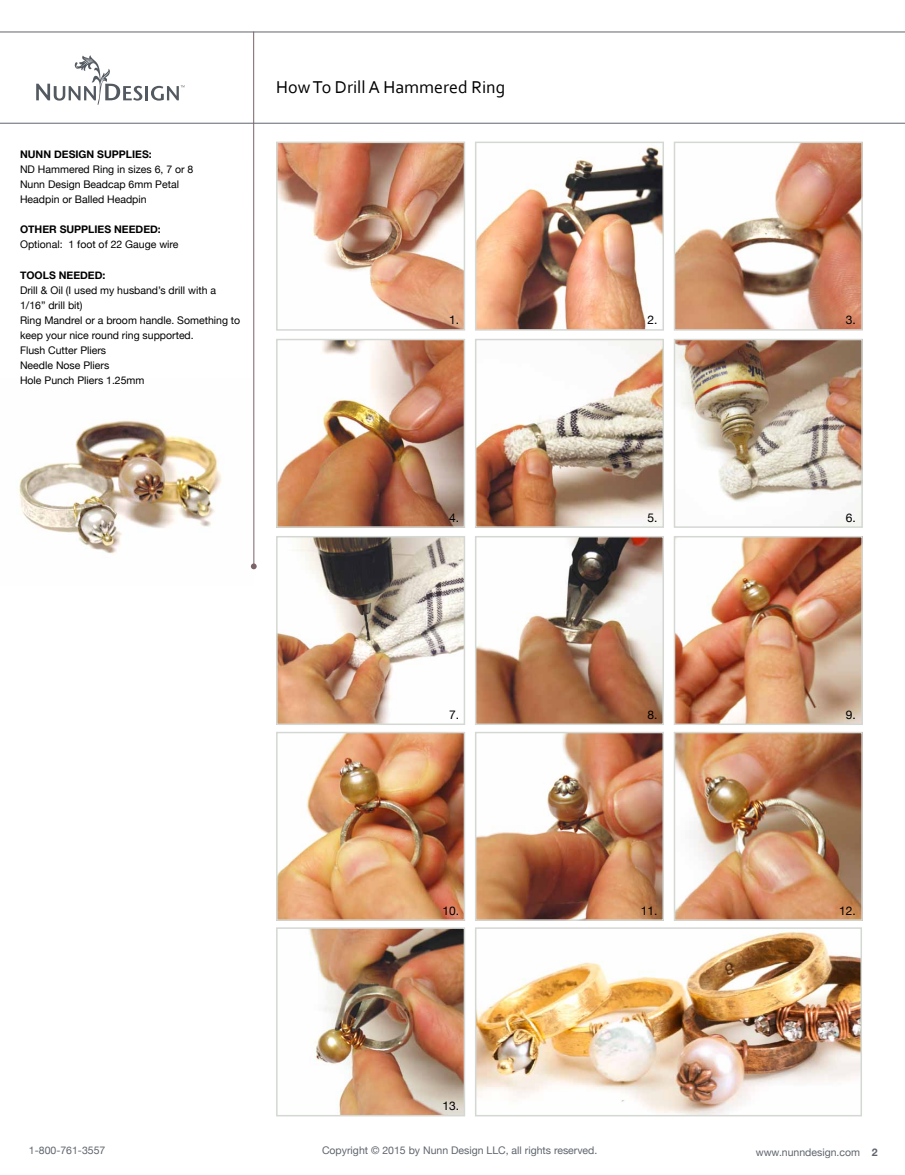
<style>
.page{position:relative;width:905px;height:1175px;background:#fff}
.page>*{position:absolute;margin:0;border:0;box-sizing:border-box;transform-origin:0 0}
.t1{font:18px "Corbel";color:#000}
.t2{font:12px "Helvetica Neue";color:#000}
.t3{font:10.5px/15px "Helvetica Neue";color:#000}
.t4{font:10.5px "Helvetica Neue";color:#5f656d}
.t5{font:700 10.5px "Helvetica Neue";color:#000}
.s1{font-weight:700}
</style>
<div class="page">
<img style="left:18px;top:420px;width:233px;height:147px">
<hr style="left:0;top:32px;width:904px;height:1px;background:#5f656d">
<hr style="left:0;top:123px;width:904px;height:1px;background:#5f656d">
<svg style="left:36px;top:55px;width:106px;height:50px"></svg>
<hr style="left:145px;top:86px;width:3px;height:14px;background:#525960">
<svg style="left:151px;top:85px;width:34px;height:16px"></svg>
<hr style="left:253px;top:32px;width:1px;height:533px;background:#7b6368">
<svg style="left:251px;top:563px;width:6px;height:6px"></svg>
<img style="left:279px;top:145px;width:183px;height:183px">
<div style="left:276px;top:142px;width:189px;height:189px;border:2px solid #d4d8d3"></div>
<img style="left:279px;top:342px;width:183px;height:183px">
<div style="left:276px;top:339px;width:189px;height:189px;border:2px solid #d4d8d3"></div>
<img style="left:279px;top:539px;width:183px;height:183px">
<div style="left:276px;top:536px;width:189px;height:189px;border:2px solid #d4d8d3"></div>
<img style="left:478px;top:147px;width:183px;height:181px">
<div style="left:475px;top:142px;width:189px;height:189px;border:2px solid #d4d8d3"></div>
<img style="left:478px;top:342px;width:183px;height:183px">
<div style="left:475px;top:339px;width:189px;height:189px;border:2px solid #d4d8d3"></div>
<img style="left:478px;top:539px;width:183px;height:183px">
<div style="left:475px;top:536px;width:189px;height:189px;border:2px solid #d4d8d3"></div>
<img style="left:676px;top:145px;width:183px;height:183px">
<div style="left:673px;top:142px;width:189px;height:189px;border:2px solid #d4d8d3"></div>
<img style="left:676px;top:342px;width:183px;height:183px">
<div style="left:673px;top:339px;width:189px;height:189px;border:2px solid #d4d8d3"></div>
<img style="left:676px;top:539px;width:183px;height:183px">
<div style="left:673px;top:536px;width:189px;height:189px;border:2px solid #d4d8d3"></div>
<img style="left:279px;top:734px;width:183px;height:183px">
<div style="left:276px;top:731px;width:189px;height:189px;border:2px solid #d4d8d3"></div>
<img style="left:309px;top:930px;width:153px;height:183px">
<div style="left:276px;top:927px;width:189px;height:189px;border:2px solid #d4d8d3"></div>
<img style="left:478px;top:734px;width:183px;height:183px">
<div style="left:475px;top:731px;width:189px;height:189px;border:2px solid #d4d8d3"></div>
<img style="left:478px;top:931px;width:381px;height:182px">
<div style="left:475px;top:927px;width:387px;height:189px;border:2px solid #d4d8d3"></div>
<img style="left:676px;top:734px;width:183px;height:183px">
<div style="left:673px;top:731px;width:189px;height:189px;border:2px solid #d4d8d3"></div>
<p class="t5" style="left:20px;top:148px;width:133px">NUNN DESIGN SUPPLIES:</p>
<p class="t3" style="left:20px;top:162px;width:175px">ND Hammered Ring in sizes 6, 7 or 8<br>Nunn Design Beadcap 6mm Petal<br>Headpin or Balled Headpin</p>
<p class="t5" style="left:20px;top:223px;width:142px">OTHER SUPPLIES NEEDED:</p>
<p class="t3" style="left:20px;top:237px;width:160px">Optional: 1 foot of 22 Gauge wire</p>
<p class="t5" style="left:20px;top:268px;width:87px">TOOLS NEEDED:</p>
<p class="t3" style="left:20px;top:282px;width:222px">Drill &amp; Oil (I used my husband’s drill with a<br>1/16” drill bit)<br>Ring Mandrel or a broom handle. Something to keep your nice round ring supported.<br>Flush Cutter Pliers<br>Needle Nose Pliers<br>Hole Punch Pliers 1.25mm</p>
<h1 class="t1" style="left:276px;top:76px;width:231px">How To Drill A Hammered Ring</h1>
<p class="t2" style="left:449px;top:313px;width:12px">1.</p>
<p class="t2" style="left:449px;top:510px;width:12px">4.</p>
<p class="t2" style="left:449px;top:707px;width:12px">7.</p>
<p class="t2" style="left:442px;top:903px;width:18px">10.</p>
<p class="t2" style="left:442px;top:1098px;width:18px">13.</p>
<p class="t2" style="left:647px;top:313px;width:12px">2.</p>
<p class="t2" style="left:845px;top:313px;width:12px">3.</p>
<p class="t2" style="left:647px;top:510px;width:12px">5.</p>
<p class="t2" style="left:845px;top:510px;width:12px">6.</p>
<p class="t2" style="left:647px;top:707px;width:12px">8.</p>
<p class="t2" style="left:845px;top:707px;width:12px">9.</p>
<p class="t2" style="left:640px;top:903px;width:18px">11.</p>
<p class="t2" style="left:839px;top:903px;width:18px">12.</p>
<p class="t4" style="left:29px;top:1143px;width:78px">1-800-761-3557</p>
<p class="t4" style="left:322px;top:1143px;width:277px">Copyright © 2015 by Nunn Design LLC, all rights reserved.</p>
<p class="t4" style="left:755px;top:1145px;width:123px">www.nunndesign.com <span class="s1">2</span></p>
</div>
